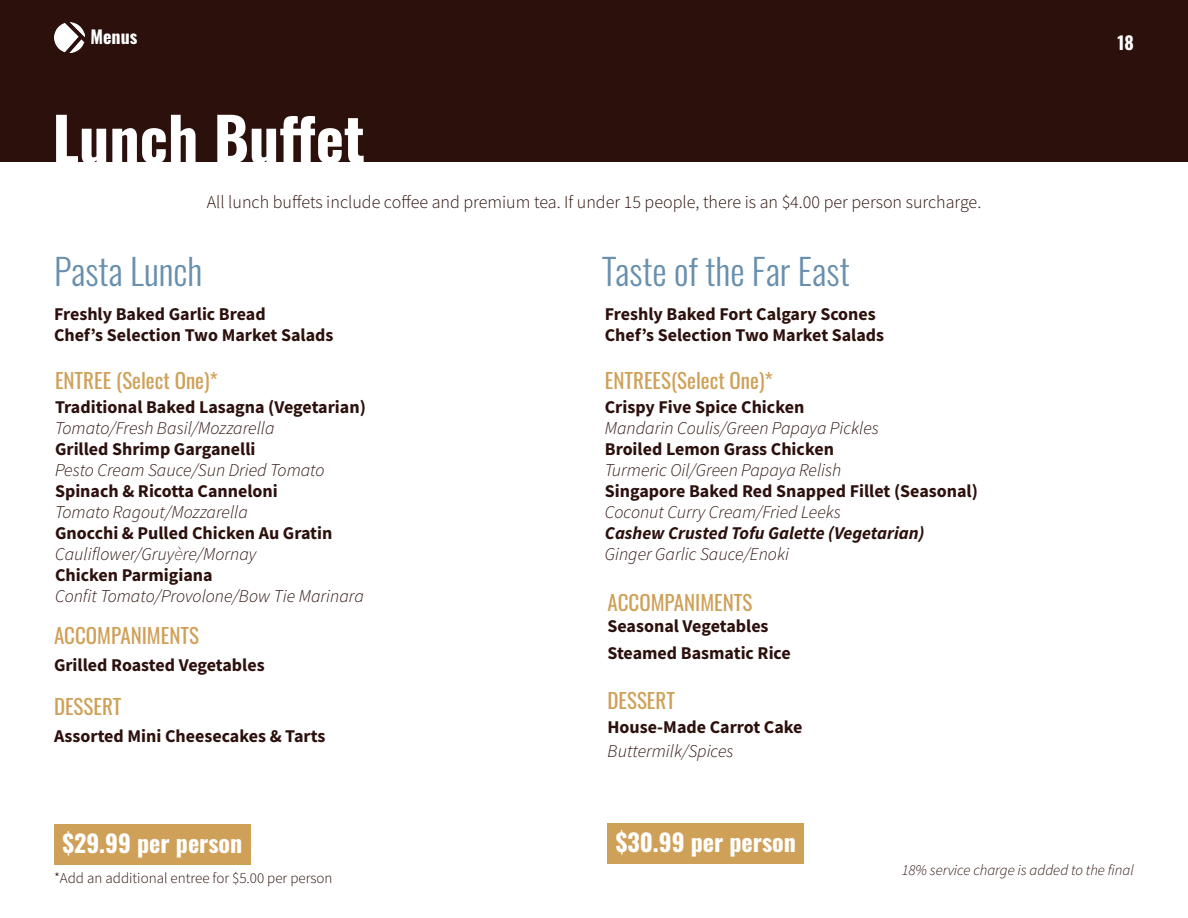
<style>
.page{position:relative;width:1188px;height:918px;background:#fff}
.page>*{position:absolute;margin:0;border:0;box-sizing:border-box;transform-origin:0 0}
.t1{font:700 60px "Oswald";color:#fff}
.t2{font:300 36px "Oswald";color:#688fad}
.t3{font:700 24px "Oswald";color:#fff}
.t4{font:21px "Oswald";color:#cfa057}
.t5{font:700 18px "Source Sans Pro";color:#2c100c}
.t6{font:italic 300 18px "Source Sans Pro";color:#2c100c}
.t7{font:300 18px "Source Sans Pro";color:#2c100c}
.t8{font:italic 700 18px "Source Sans Pro";color:#2c100c}
.t9{font:700 18px "Oswald";color:#fff}
.t10{font:300 15px "Source Sans Pro";color:#2c100c}
.t11{font:italic 300 15px "Source Sans Pro";color:#2c100c}
.s1{font-weight:200}
</style>
<div class="page">
<div style="left:0;top:0;width:1188px;height:162px;background:#2c100c"></div>
<img style="left:54px;top:22px;width:30px;height:30px">
<div style="left:54px;top:824px;width:197px;height:40px;background:#cfa057"></div>
<div style="left:608px;top:824px;width:196px;height:40px;background:#cfa057"></div>
<p class="t9" style="left:90px;top:27px;width:48px">Menus</p>
<p class="t9" style="left:1118px;top:33px;width:18px">18</p>
<p class="t1" style="left:52px;top:108px;width:314px">Lunch Buffet</p>
<p class="t7" style="left:207px;top:191px;width:776px">All lunch buffets include coffee and premium tea. If under 15 people, there is an $4.00 per person surcharge.</p>
<p class="t2" style="left:54px;top:239px;width:150px">Pasta Lunch</p>
<p class="t5" style="left:54px;top:302px;width:213px">Freshly Baked Garlic Bread</p>
<p class="t5" style="left:54px;top:323px;width:281px">Chef’s Selection Two Market Salads</p>
<p class="t4" style="left:55px;top:362px;width:164px">ENTREE (Select One)*</p>
<p class="t5" style="left:55px;top:395px;width:312px">Traditional Baked Lasagna (Vegetarian)</p>
<p class="t6" style="left:55px;top:417px;width:221px">Tomato/Fresh Basil/Mozzarella</p>
<p class="t5" style="left:55px;top:437px;width:202px">Grilled Shrimp Garganelli</p>
<p class="t6" style="left:55px;top:459px;width:271px">Pesto Cream Sauce/Sun Dried Tomato</p>
<p class="t5" style="left:55px;top:479px;width:224px">Spinach &amp; Ricotta Canneloni</p>
<p class="t6" style="left:55px;top:501px;width:194px">Tomato Ragout/Mozzarella</p>
<p class="t5" style="left:55px;top:521px;width:279px">Gnocchi &amp; Pulled Chicken Au Gratin</p>
<p class="t6" style="left:55px;top:543px;width:203px">Cauliflower/Gruy<span class="s1">è</span>re/Mornay</p>
<p class="t5" style="left:55px;top:563px;width:159px">Chicken Parmigiana</p>
<p class="t6" style="left:55px;top:585px;width:310px">Confit Tomato/Provolone/Bow Tie Marinara</p>
<p class="t4" style="left:54px;top:617px;width:147px">ACCOMPANIMENTS</p>
<p class="t5" style="left:54px;top:653px;width:212px">Grilled Roasted Vegetables</p>
<p class="t4" style="left:54px;top:688px;width:69px">DESSERT</p>
<p class="t5" style="left:54px;top:724px;width:273px">Assorted Mini Cheesecakes &amp; Tarts</p>
<p class="t3" style="left:62px;top:831px;width:181px">$29.99 per person</p>
<p class="t10" style="left:54px;top:869px;width:280px">*Add an additional entree for $5.00 per person</p>
<p class="t2" style="left:602px;top:239px;width:249px">Taste of the Far East</p>
<p class="t5" style="left:605px;top:302px;width:273px">Freshly Baked Fort Calgary Scones</p>
<p class="t5" style="left:605px;top:323px;width:281px">Chef’s Selection Two Market Salads</p>
<p class="t4" style="left:605px;top:362px;width:170px">ENTREES(Select One)*</p>
<p class="t5" style="left:605px;top:395px;width:201px">Crispy Five Spice Chicken</p>
<p class="t6" style="left:605px;top:417px;width:276px">Mandarin Coulis/Green Papaya Pickles</p>
<p class="t5" style="left:605px;top:437px;width:231px">Broiled Lemon Grass Chicken</p>
<p class="t6" style="left:605px;top:459px;width:238px">Turmeric Oil/Green Papaya Relish</p>
<p class="t5" style="left:605px;top:479px;width:375px">Singapore Baked Red Snapped Fillet (Seasonal)</p>
<p class="t6" style="left:605px;top:501px;width:238px">Coconut Curry Cream/Fried Leeks</p>
<p class="t8" style="left:605px;top:521px;width:321px">Cashew Crusted Tofu Galette (Vegetarian)</p>
<p class="t6" style="left:605px;top:543px;width:186px">Ginger Garlic Sauce/Enoki</p>
<p class="t4" style="left:608px;top:584px;width:147px">ACCOMPANIMENTS</p>
<p class="t5" style="left:608px;top:614px;width:163px">Seasonal Vegetables</p>
<p class="t5" style="left:608px;top:641px;width:185px">Steamed Basmatic Rice</p>
<p class="t4" style="left:608px;top:681px;width:69px">DESSERT</p>
<p class="t5" style="left:608px;top:715px;width:197px">House-Made Carrot Cake</p>
<p class="t6" style="left:608px;top:740px;width:128px">Buttermilk/Spices</p>
<p class="t3" style="left:616px;top:830px;width:182px">$30.99 per person</p>
<p class="t11" style="left:902px;top:861px;width:234px">18% service charge is added to the final</p>
</div>
